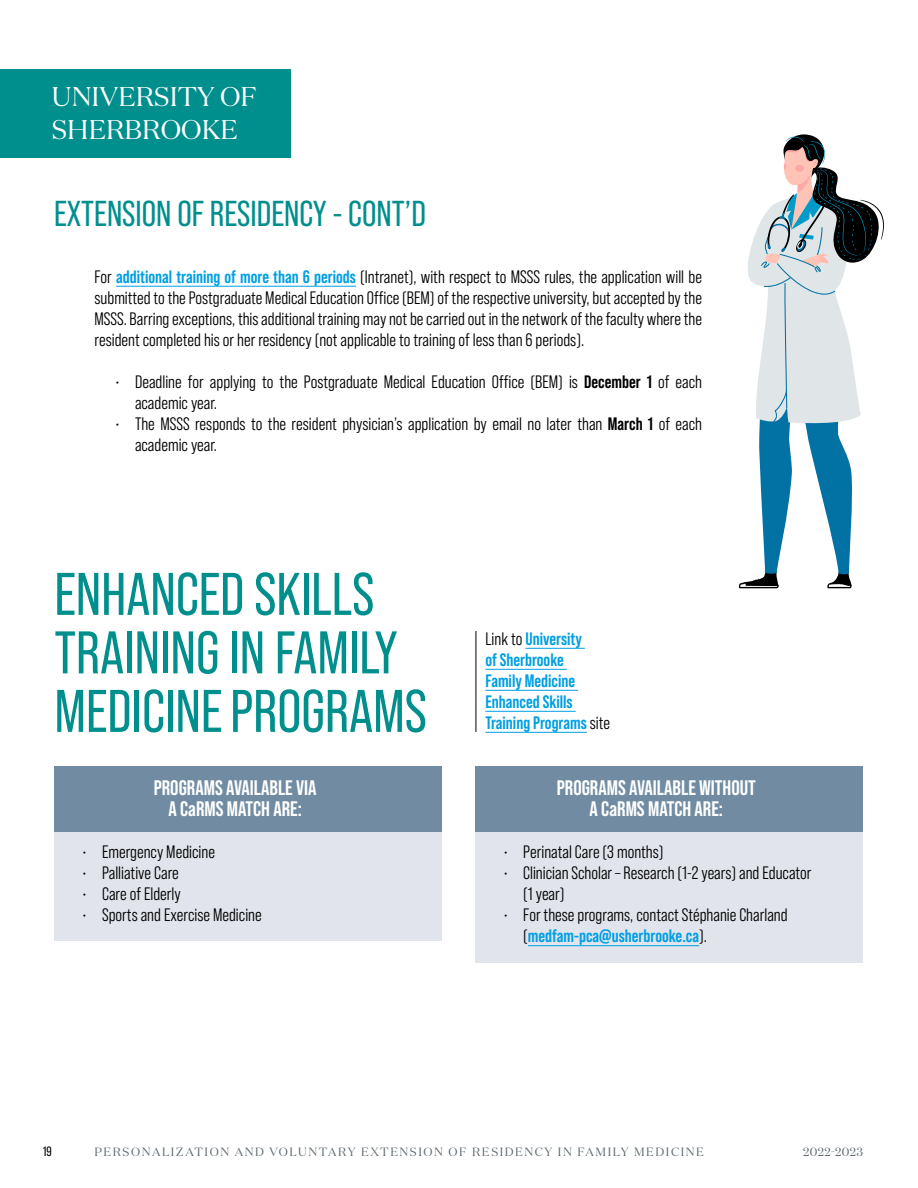
<style>
.page{position:relative;width:918px;height:1188px;background:#fff}
.page>*{position:absolute;margin:0;border:0;box-sizing:border-box;transform-origin:0 0}
.t1{font:60px/58.5px "Bebas Neue Pro";color:#008f8d}
.t2{font:36px "Bebas Neue Pro";color:#008f8d}
.t3{font:27px/32.4px "Domaine Disp";color:#fff}
.t4{font:700 21px/21px "Bebas Neue Pro";color:#fff;text-align:center}
.t5{font:18px/21px "Bebas Neue Pro Middle";color:#000}
.t6{font:700 18px/21px "Bebas Neue Pro";color:#009fe3}
.t7{font:13.5px "Bebas Neue Pro";color:#000}
.t8{font:12px "Domaine Disp";letter-spacing:.13em;color:#5d686e}
.t9{font:12px "Domaine Disp";letter-spacing:.03em;color:#5d686e}
.s1{font-family:"Bebas Neue Pro";font-weight:700;color:#009fe3}
.s2{font-family:"Bebas Neue Pro";font-weight:700}
.s3{font-family:"Bebas Neue Pro Middle";font-weight:400;color:#000}
</style>
<div class="page">
<div style="left:0;top:69px;width:291px;height:89px;background:#008f8d"></div>
<div style="left:54px;top:832px;width:388px;height:108px;background:#e1e5eb"></div>
<div style="left:476px;top:832px;width:387px;height:131px;background:#e1e5eb"></div>
<div style="left:54px;top:766px;width:388px;height:66px;background:#718ca2"></div>
<div style="left:476px;top:766px;width:387px;height:66px;background:#718ca2"></div>
<hr style="left:528px;top:945px;width:171px;height:1px;background:#009fe3">
<hr style="left:116px;top:286px;width:240px;height:1px;background:#009fe3">
<hr style="left:476px;top:631px;width:1px;height:101px;background:#000">
<hr style="left:525px;top:648px;width:60px;height:1px;background:#009fe3">
<hr style="left:485px;top:669px;width:82px;height:1px;background:#009fe3">
<hr style="left:485px;top:690px;width:93px;height:1px;background:#009fe3">
<hr style="left:485px;top:711px;width:91px;height:1px;background:#009fe3">
<hr style="left:485px;top:732px;width:102px;height:1px;background:#009fe3">
<svg style="left:739px;top:134px;width:145px;height:454px"></svg>
<h3 class="t3" style="left:52px;top:80px;width:207px">UNIVERSITY OF<br>SHERBROOKE</h3>
<h2 class="t2" style="left:54px;top:194px;width:374px">EXTENSION OF RESIDENCY - CONT’D</h2>
<p class="t5" style="left:94px;top:266px;width:609px;text-align:justify">For <span class="s1">additional training of more than 6 periods</span> (Intranet), with respect to MSSS rules, the application will be submitted to the Postgraduate Medical Education Office (BEM) of the respective university, but accepted by the MSSS. Barring exceptions, this additional training may not be carried out in the network of the faculty where the resident completed his or her residency (not applicable to training of less than 6 periods).</p>
<p class="t5" style="left:135px;top:371px;width:569px;text-indent:-20px">• Deadline for applying to the Postgraduate Medical Education Office (BEM) is <span class="s2">December 1</span> of each academic year.</p>
<p class="t5" style="left:135px;top:413px;width:569px;text-indent:-20px">• The MSSS responds to the resident physician’s application by email no later than <span class="s2">March 1</span> of each academic year.</p>
<h1 class="t1" style="left:54px;top:565px;width:374px">ENHANCED SKILLS<br>TRAINING IN FAMILY<br>MEDICINE PROGRAMS</h1>
<p class="t4" style="left:154px;top:777px;width:164px">PROGRAMS AVAILABLE VIA<br>A CaRMS MATCH ARE:</p>
<p class="t5" style="left:82px;top:841px;width:135px">• Emergency Medicine</p>
<p class="t5" style="left:82px;top:862px;width:99px">• Palliative Care</p>
<p class="t5" style="left:82px;top:883px;width:101px">• Care of Elderly</p>
<p class="t5" style="left:82px;top:904px;width:181px">• Sports and Exercise Medicine</p>
<p class="t6" style="left:485px;top:628px;width:126px"><span class="s3">Link to</span> University<br>of Sherbrooke<br>Family Medicine<br>Enhanced Skills<br>Training Programs <span class="s3">site</span></p>
<p class="t4" style="left:557px;top:777px;width:201px">PROGRAMS AVAILABLE WITHOUT<br>A CaRMS MATCH ARE:</p>
<p class="t5" style="left:503px;top:841px;width:162px">• Perinatal Care (3 months)</p>
<p class="t5" style="left:523px;top:862px;width:290px;text-indent:-20px">• Clinician Scholar – Research (1-2 years) and Educator (1 year)</p>
<p class="t5" style="left:503px;top:904px;width:286px">• For these programs, contact Stéphanie Charland</p>
<p class="t6" style="left:523px;top:925px;width:185px"><span class="s3">(</span>medfam-pca@usherbrooke.ca<span class="s3">).</span></p>
<p class="t7" style="left:43px;top:1144px;width:11px">19</p>
<p class="t8" style="left:94px;top:1144px;width:611px">PERSONALIZATION AND VOLUNTARY EXTENSION OF RESIDENCY IN FAMILY MEDICINE</p>
<p class="t9" style="left:803px;top:1144px;width:61px">2022-2023</p>
</div>
